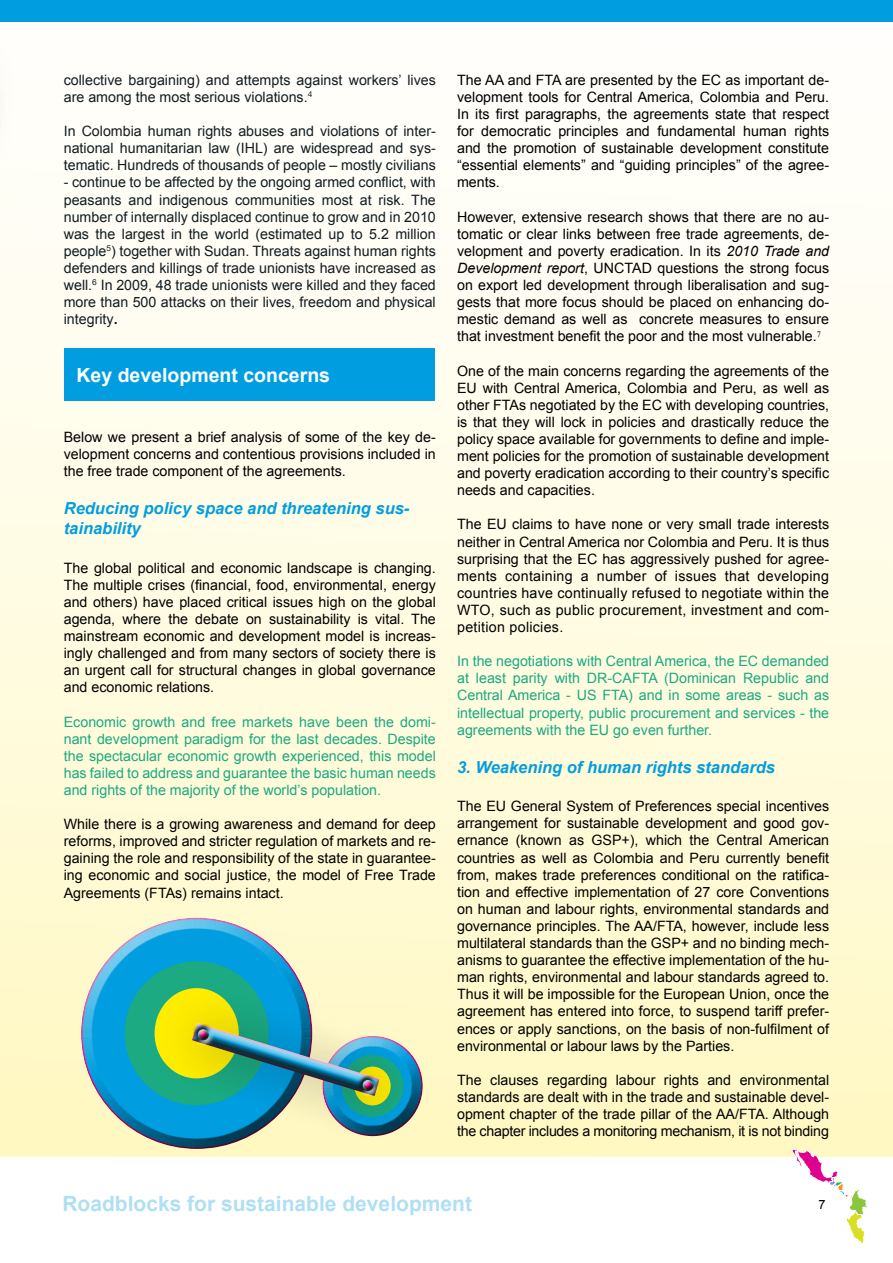
<style>
.page{position:relative;width:893px;height:1263px;background:#fff}
.page>*{position:absolute;margin:0;border:0;box-sizing:border-box;transform-origin:0 0}
.t1{font:700 21px "Arial";color:#b0dff5}
.t2{font:700 19.5px "Arial";color:#fff}
.t3{font:italic 700 16.5px/19.8px "Arial";color:#009ee0}
.t4{font:14.25px/17.1px "Arial";color:#000;text-align:justify}
.t5{font:14.25px/17.1px "Arial";color:#121d23;text-align:justify}
.t6{font:14.25px/17.1px "Arial";color:#1baa82;text-align:justify}
.t7{font:12.75px "Arial";color:#000}
.s1{font-weight:700}
.s2{font-style:italic}
</style>
<div class="page">
<div style="left:0;top:0;width:893px;height:1156px;background:linear-gradient(to bottom,#feffff,#fff8c4)"></div>
<svg style="left:792px;top:1149px;width:76px;height:94px"></svg>
<hr style="left:0;top:0;width:1px;height:1156px;background:#fff8bd">
<div style="left:65px;top:349px;width:370px;height:52px;background:#009ee0"></div>
<div style="left:0;top:0;width:893px;height:21px;background:#009ee0"></div>
<div style="left:78px;top:916px;width:236px;height:175px;background:#fff;opacity:.75"></div>
<div style="left:78px;top:952px;width:236px;height:198px;background:#000;opacity:.75"></div>
<div style="left:0;top:8px;width:14px;height:233px;background:#fffdf7"></div>
<div style="left:155px;top:986px;width:274px;height:159px;background:#000;opacity:.35"></div>
<svg style="left:189px;top:1021px;width:191px;height:76px;background:#61a893"></svg>
<div style="left:193px;top:1024px;width:20px;height:17px;background:#98773a"></div>
<div style="left:192px;top:1024px;width:21px;height:16px;background:#fff;opacity:.75"></div>
<div style="left:194px;top:1029px;width:20px;height:17px;background:#000;opacity:.75"></div>
<div style="left:357px;top:1075px;width:20px;height:17px;background:#000;opacity:.75"></div>
<div style="left:357px;top:1074px;width:20px;height:17px;background:#fff;opacity:.75"></div>
<div style="left:359px;top:1079px;width:20px;height:18px;background:#000;opacity:.75"></div>
<p class="t5" style="left:64px;top:71px;width:374px">collective bargaining) and attempts against workers’ lives are among the most serious violations.<sup>4</sup></p>
<p class="t5" style="left:64px;top:123px;width:374px">In Colombia human rights abuses and violations of inter&shy;national humanitarian law (IHL) are widespread and sys&shy;tematic. Hundreds of thousands of people – mostly civilians</p>
<p class="t5" style="left:64px;top:174px;width:374px">- continue to be affected by the ongoing armed conflict, with peasants and indigenous communities most at risk. The number of internally displaced continue to grow and in 2010 was the largest in the world (estimated up to 5.2 million people<sup>5</sup>) together with Sudan. Threats against human rights defenders and killings of trade unionists have increased as well.<sup>6</sup> In 2009, 48 trade unionists were killed and they faced more than 500 attacks on their lives, freedom and physical integrity<span class="s1">.</span></p>
<h2 class="t2" style="left:77px;top:362px;width:255px">Key development concerns</h2>
<p class="t4" style="left:64px;top:429px;width:374px">Below we present a brief analysis of some of the key de&shy;velopment concerns and contentious provisions included in the free trade component of the agreements.</p>
<p class="t3" style="left:64px;top:499px;width:347px">Reducing policy space and threatening sus&shy;tainability</p>
<p class="t4" style="left:64px;top:559px;width:374px">The global political and economic landscape is changing.<br>The multiple crises (financial, food, environmental, energy and others) have placed critical issues high on the global agenda, where the debate on sustainability is vital. The mainstream economic and development model is increas&shy;ingly challenged and from many sectors of society there is an urgent call for structural changes in global governance and economic relations.</p>
<p class="t6" style="left:64px;top:713px;width:374px">Economic growth and free markets have been the domi&shy;nant development paradigm for the last decades. Despite the spectacular economic growth experienced, this model has failed to address and guarantee the basic human needs and rights of the majority of the world’s population.</p>
<p class="t4" style="left:64px;top:816px;width:374px">While there is a growing awareness and demand for deep reforms, improved and stricter regulation of markets and re&shy;gaining the role and responsibility of the state in guarantee&shy;ing economic and social justice, the model of Free Trade Agreements (FTAs) remains intact.</p>
<p class="t4" style="left:457px;top:71px;width:374px">The AA and FTA are presented by the EC as important de&shy;velopment tools for Central America, Colombia and Peru.<br>In its first paragraphs, the agreements state that respect for democratic principles and fundamental human rights and the promotion of sustainable development constitute “essential elements” and “guiding principles” of the agree&shy;ments.</p>
<p class="t4" style="left:457px;top:208px;width:374px">However, extensive research shows that there are no au&shy;tomatic or clear links between free trade agreements, de&shy;velopment and poverty eradication. In its <span class="s2">2010 Trade and Development report</span>, UNCTAD questions the strong focus on export led development through liberalisation and sug&shy;gests that more focus should be placed on enhancing do&shy;mestic demand as well as concrete measures to ensure that investment benefit the poor and the most vulnerable.<sup>7</sup></p>
<p class="t4" style="left:457px;top:362px;width:374px">One of the main concerns regarding the agreements of the EU with Central America, Colombia and Peru, as well as other FTAs negotiated by the EC with developing countries, is that they will lock in policies and drastically reduce the policy space available for governments to define and imple&shy;ment policies for the promotion of sustainable development and poverty eradication according to their country’s specific needs and capacities.</p>
<p class="t4" style="left:457px;top:516px;width:374px">The EU claims to have none or very small trade interests neither in Central America nor Colombia and Peru. It is thus surprising that the EC has aggressively pushed for agree&shy;ments containing a number of issues that developing countries have continually refused to negotiate within the WTO, such as public procurement, investment and com&shy;petition policies.</p>
<p class="t6" style="left:457px;top:653px;width:374px">In the negotiations with Central America, the EC demanded at least parity with DR-CAFTA (Dominican Republic and Central America - US FTA) and in some areas - such as intellectual property, public procurement and services - the agreements with the EU go even further.</p>
<p class="t3" style="left:457px;top:757px;width:319px">3. Weakening of human rights standards</p>
<p class="t4" style="left:457px;top:798px;width:374px">The EU General System of Preferences special incentives arrangement for sustainable development and good gov&shy;ernance (known as GSP+), which the Central American countries as well as Colombia and Peru currently benefit from, makes trade preferences conditional on the ratifica&shy;tion and effective implementation of 27 core Conventions on human and labour rights, environmental standards and governance principles. The AA/FTA, however, include less multilateral standards than the GSP+ and no binding mech&shy;anisms to guarantee the effective implementation of the hu&shy;man rights, environmental and labour standards agreed to.<br>Thus it will be impossible for the European Union, once the agreement has entered into force, to suspend tariff prefer&shy;ences or apply sanctions, on the basis of non-fulfilment of environmental or labour laws by the Parties.</p>
<p class="t4" style="left:457px;top:1071px;width:374px">The clauses regarding labour rights and environmental standards are dealt with in the trade and sustainable devel&shy;opment chapter of the trade pillar of the AA/FTA. Although the chapter includes a monitoring mechanism, it is not binding</p>
<h1 class="t1" style="left:62px;top:1190px;width:411px">Roadblocks for sustainable development</h1>
<p class="t7" style="left:819px;top:1196px;width:9px">7</p>
</div>
